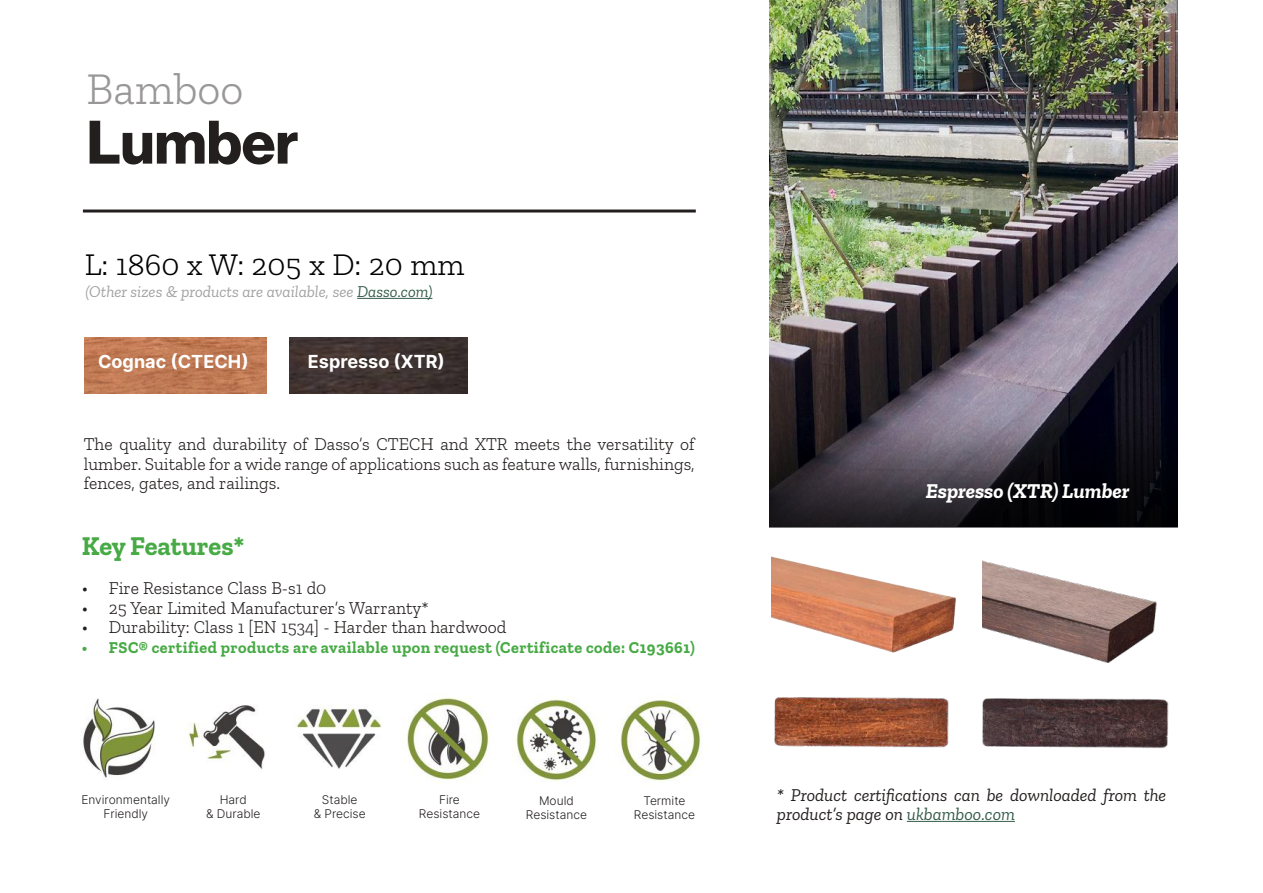
<style>
.page{position:relative;width:1263px;height:893px;background:#fff}
.page>*{position:absolute;margin:0;border:0;box-sizing:border-box;transform-origin:0 0}
.t1{font:60px "N Haas Grotesk DS Pro 75 Bd";color:#241f1f}
.t2{font:300 45px "Zilla Slab";color:#999797}
.t3{font:300 31.35px "Zilla Slab";color:#000}
.t4{font:700 27px "Zilla Slab";color:#47aa45}
.t5{font:italic 700 21px "Zilla Slab";color:#fff}
.t6{font:300 18px/19.5px "Zilla Slab";color:#241f1f;text-align:justify}
.t7{font:italic 18px/19.5px "Zilla Slab";color:#241f1f}
.t8{font:700 18px "Inter";color:#fff}
.t9{font:700 16.5px "Zilla Slab";letter-spacing:.03em;color:#47aa45}
.t10{font:italic 16.5px "Zilla Slab";color:#a3a2a2}
.t11{font:300 12px/14.4px "Inter";color:#241f1f;text-align:center}
.s1{color:#335c4a}
</style>
<div class="page">
<hr style="left:83px;top:210px;width:613px;height:3px;background:#241f1f">
<img style="left:183px;top:705px;width:82px;height:65px">
<img style="left:83px;top:698px;width:72px;height:80px">
<img style="left:295px;top:705px;width:88px;height:64px">
<img style="left:407px;top:697px;width:85px;height:86px">
<img style="left:513px;top:697px;width:84px;height:84px">
<img style="left:620px;top:697px;width:81px;height:84px">
<img style="left:290px;top:337px;width:178px;height:56px">
<img style="left:85px;top:337px;width:181px;height:56px">
<hr style="left:907px;top:821px;width:108px;height:1px;background:#335c4a">
<img style="left:772px;top:527px;width:211px;height:104px">
<img style="left:983px;top:527px;width:193px;height:90px">
<img style="left:771px;top:616px;width:181px;height:132px">
<img style="left:979px;top:617px;width:190px;height:132px">
<img style="left:770px;top:0;width:408px;height:394px">
<img style="left:770px;top:394px;width:408px;height:133px">
<hr style="left:357px;top:298px;width:75px;height:1px;background:#335c4a">
<h2 class="t2" style="left:87px;top:64px;width:158px">Bamboo</h2>
<h1 class="t1" style="left:87px;top:108px;width:213px">Lumber</h1>
<h3 class="t3" style="left:85px;top:247px;width:381px">L: 1860 x W: 205 x D: 20 mm</h3>
<p class="t10" style="left:85px;top:283px;width:348px">(Other sizes &amp; products are available, see <span class="s1">Dasso.com)</span></p>
<p class="t8" style="left:98px;top:348px;width:152px">Cognac (CTECH)</p>
<p class="t8" style="left:308px;top:348px;width:139px">Espresso (XTR)</p>
<p class="t6" style="left:84px;top:435px;width:612px">The quality and durability of Dasso’s CTECH and XTR meets the versatility of lumber. Suitable for a wide range of applications such as feature walls, furnishings, fences, gates, and railings.</p>
<h3 class="t4" style="left:82px;top:531px;width:164px">Key Features*</h3>
<p class="t6" style="left:82px;top:579px;width:246px">• Fire Resistance Class B-s1 d0</p>
<p class="t6" style="left:82px;top:598px;width:348px">• 25 Year Limited Manufacturer’s Warranty*</p>
<p class="t6" style="left:82px;top:618px;width:426px">• Durability: Class 1 [EN 1534] - Harder than hardwood</p>
<p class="t9" style="left:82px;top:638px;width:614px">• FSC® certified products are available upon request (Certificate code: C193661)</p>
<p class="t11" style="left:81px;top:792px;width:90px">Environmentally<br>Friendly</p>
<p class="t11" style="left:206px;top:792px;width:56px">Hard<br>&amp; Durable</p>
<p class="t11" style="left:314px;top:792px;width:53px">Stable<br>&amp; Precise</p>
<p class="t11" style="left:419px;top:792px;width:63px">Fire<br>Resistance</p>
<p class="t11" style="left:526px;top:793px;width:63px">Mould<br>Resistance</p>
<p class="t11" style="left:634px;top:793px;width:63px">Termite<br>Resistance</p>
<p class="t5" style="left:926px;top:479px;width:205px">Espresso (XTR) Lumber</p>
<p class="t7" style="left:777px;top:785px;width:391px">* Product certifications can be downloaded from the product’s page on <span class="s1">ukbamboo.com</span></p>
</div>
